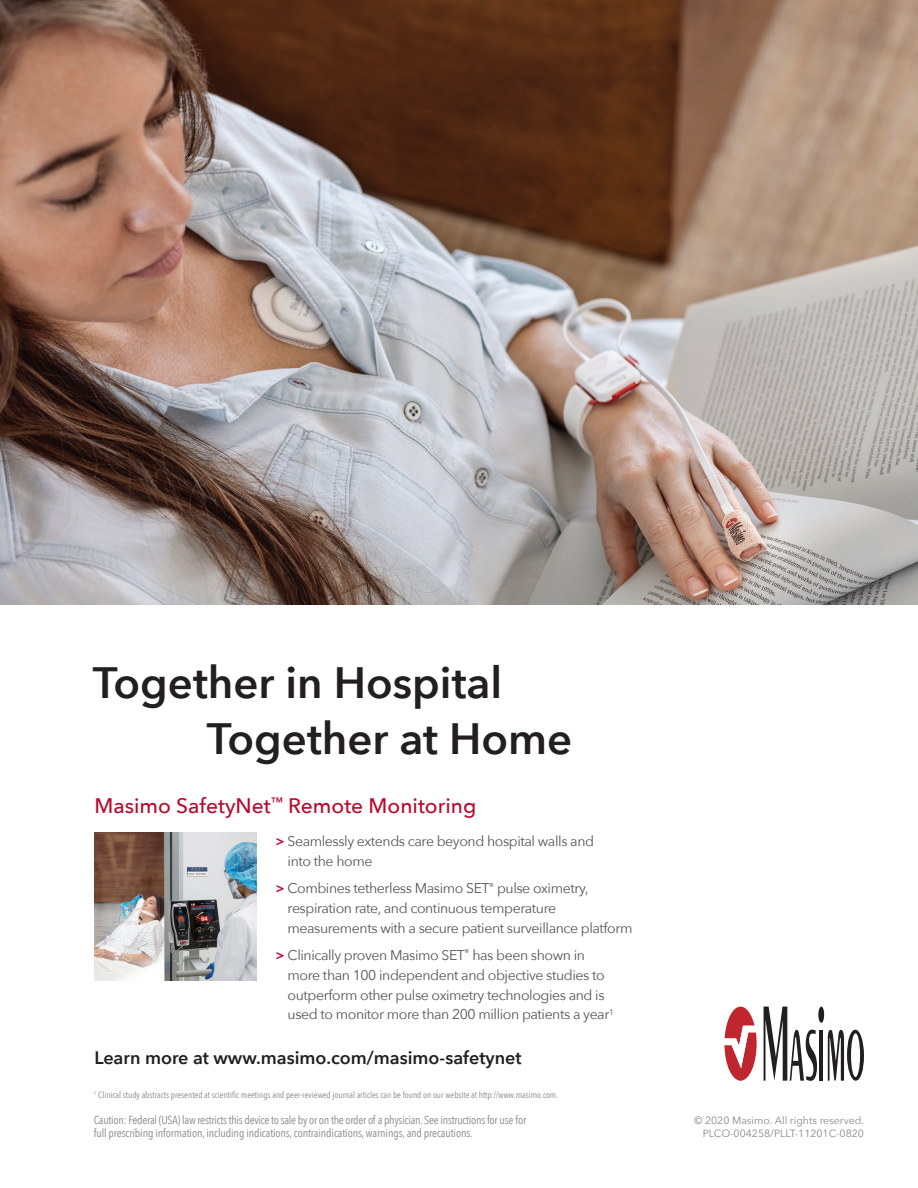
<style>
.page{position:relative;width:918px;height:1188px;background:#fff}
.page>*{position:absolute;margin:0;border:0;box-sizing:border-box;transform-origin:0 0}
.t1{font:600 43.8px "Avenir Next";color:#231f20}
.t2{font:500 21px "Avenir Next";color:#b80b30}
.t3{font:600 18px "Avenir Next";color:#231f20}
.t4{font:14.1px/19.8px "Avenir Next";letter-spacing:-.03em;color:#54565a}
.t5{font:11.7px/12.9px "Avenir Next Condensed";letter-spacing:-.01em;color:#89878a}
.t6{font:10.5px/12.6px "Avenir Next";color:#89878a;text-align:right}
.t7{font:9px "Avenir Next Condensed";color:#89878a}
.s1{font-weight:600;color:#b80b30}
</style>
<div class="page">
<img style="left:94px;top:832px;width:162px;height:149px">
<svg style="left:724px;top:1007px;width:33px;height:74px"></svg>
<div style="left:818px;top:1007px;width:6px;height:16px;background:#231f20;border-radius:50%"></div>
<hr style="left:820px;top:1030px;width:3px;height:51px;background:#231f20">
<svg style="left:828px;top:1030px;width:36px;height:51px"></svg>
<svg style="left:764px;top:1007px;width:53px;height:74px"></svg>
<img style="left:0;top:0;width:918px;height:605px">
<p class="t1" style="left:93px;top:645px;width:411px">Together in Hospital</p>
<p class="t1" style="left:207px;top:701px;width:367px">Together at Home</p>
<p class="t2" style="left:94px;top:787px;width:383px">Masimo SafetyNet<sup>™</sup> Remote Monitoring</p>
<p class="t4" style="left:288px;top:831px;width:308px;text-indent:-12px"><span class="s1">&gt;</span> Seamlessly extends care beyond hospital walls and into the home</p>
<p class="t4" style="left:288px;top:878px;width:347px;text-indent:-12px"><span class="s1">&gt;</span> Combines tetherless Masimo SET<sup>®</sup> pulse oximetry, respiration rate, and continuous temperature measurements with a secure patient surveillance platform</p>
<p class="t4" style="left:288px;top:945px;width:328px;text-indent:-12px"><span class="s1">&gt;</span> Clinically proven Masimo SET<sup>®</sup> has been shown in more than 100 independent and objective studies to outperform other pulse oximetry technologies and is used to monitor more than 200 million patients a year<sup>1</sup></p>
<p class="t3" style="left:94px;top:1042px;width:429px">Learn more at www.masimo.com/masimo-safetynet</p>
<p class="t7" style="left:94px;top:1087px;width:466px"><sup>1</sup> Clinical study abstracts presented at scientific meetings and peer-reviewed journal articles can be found on our website at http://www.masimo.com.</p>
<p class="t5" style="left:94px;top:1113px;width:434px">Caution: Federal (USA) law restricts this device to sale by or on the order of a physician. See instructions for use for full prescribing information, including indications, contraindications, warnings, and precautions.</p>
<p class="t6" style="left:694px;top:1114px;width:172px">© 2020 Masimo. All rights reserved.<br>PLCO-004258/PLLT-11201C-0820</p>
</div>
